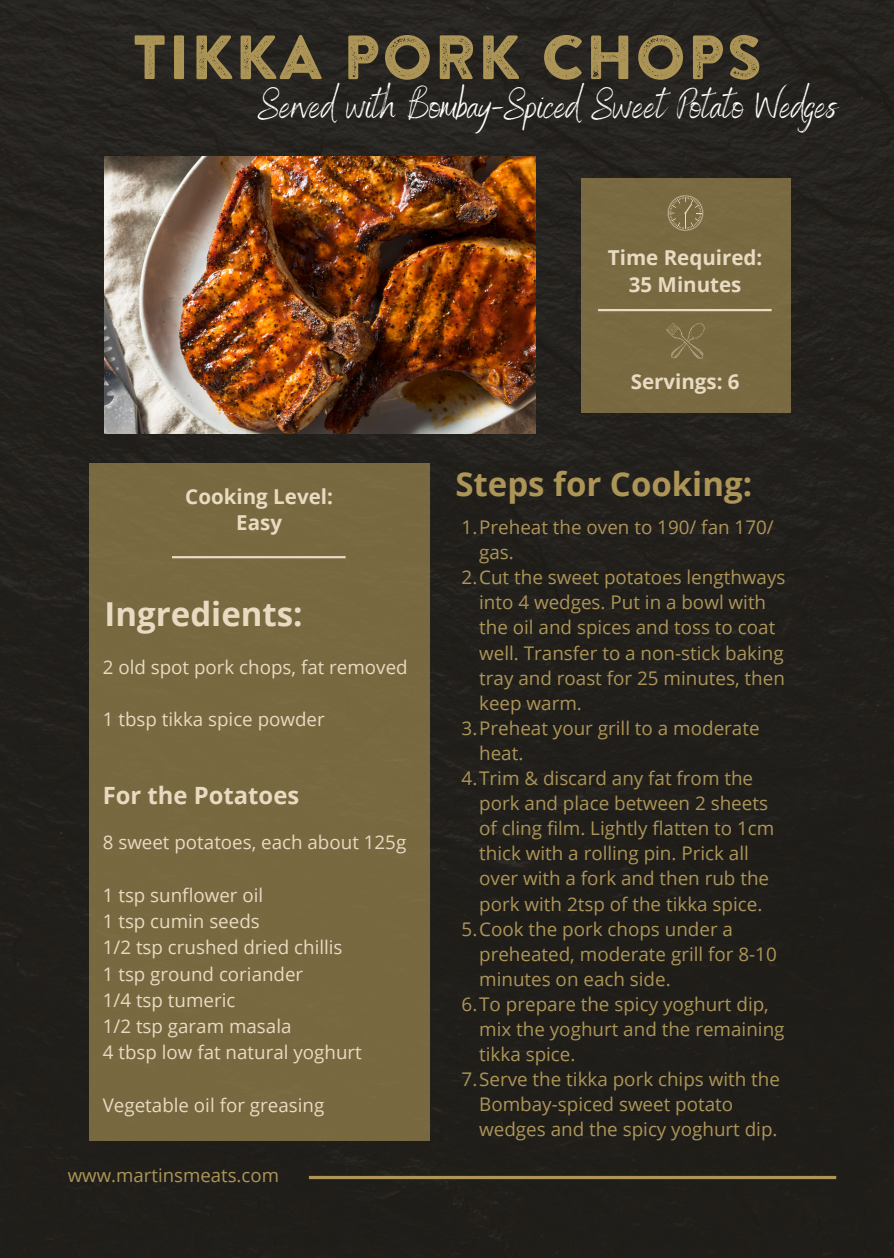
<style>
.page{position:relative;width:894px;height:1258px;background:#fff}
.page>*{position:absolute;margin:0;border:0;box-sizing:border-box;transform-origin:0 0}
.t1{font:62.1px "Brandon Printed Two";color:#ac9557}
.t2{font:40.2px "Benedict";color:#fff}
.t3{font:700 33px "Open Sans";color:#ac9557}
.t4{font:700 33px "Open Sans";color:#e8dbc2}
.t5{font:700 23.7px "Open Sans";color:#e8dbc2}
.t6{font:700 20.4px/26.1px "Open Sans";color:#e8dbc2;text-align:center}
.t7{font:18.9px "Open Sans";color:#ac9557}
.t8{font:18.6px/26.1px "Open Sans";color:#e8dbc2}
.t9{font:18.6px "Open Sans";color:#ac9557}
</style>
<div class="page">
<img style="left:0;top:0;width:893px;height:1258px">
<div style="left:580px;top:179px;width:210px;height:234px;background:#796a41"></div>
<svg style="left:667px;top:195px;width:36px;height:36px"></svg>
<svg style="left:666px;top:323px;width:38px;height:36px"></svg>
<hr style="left:598px;top:309px;width:173px;height:2px;background:#e8dbc2">
<hr style="left:309px;top:1176px;width:527px;height:3px;background:#ac9557">
<div style="left:89px;top:463px;width:340px;height:678px;background:#786940"></div>
<hr style="left:172px;top:556px;width:173px;height:2px;background:#e8dbc2">
<img style="left:104px;top:157px;width:431px;height:277px">
<h1 class="t1" style="left:131px;top:30px;width:632px">TIKKA PORK CHOPS</h1>
<h2 class="t2" style="left:258px;top:80px;width:580px">Served with Bombay-Spiced Sweet Potato Wedges</h2>
<p class="t6" style="left:607px;top:244px;width:156px">Time Required:<br>35 Minutes</p>
<p class="t6" style="left:185px;top:482px;width:149px">Cooking Level:<br>Easy</p>
<h3 class="t4" style="left:104px;top:591px;width:200px">Ingredients:</h3>
<p class="t8" style="left:103px;top:653px;width:306px">2 old spot pork chops, fat removed</p>
<p class="t8" style="left:103px;top:706px;width:223px">1 tbsp tikka spice powder</p>
<p class="t5" style="left:103px;top:778px;width:198px">For the Potatoes</p>
<p class="t8" style="left:103px;top:829px;width:305px">8 sweet potatoes, each about 125g</p>
<p class="t8" style="left:103px;top:881px;width:260px">1 tsp sunflower oil<br>1 tsp cumin seeds<br>1/2 tsp crushed dried chillis<br>1 tsp ground coriander<br>1/4 tsp tumeric<br>1/2 tsp garam masala<br>4 tbsp low fat natural yoghurt</p>
<p class="t8" style="left:103px;top:1091px;width:223px">Vegetable oil for greasing</p>
<p class="t9" style="left:68px;top:1162px;width:213px">www.martinsmeats.com</p>
<p class="t6" style="left:630px;top:368px;width:110px">Servings: 6</p>
<h3 class="t3" style="left:455px;top:460px;width:298px">Steps for Cooking:</h3>
<p class="t7" style="left:461px;top:514px;width:313px">1.Preheat the oven to 190/ fan 170/</p>
<p class="t7" style="left:479px;top:539px;width:36px">gas.</p>
<p class="t7" style="left:461px;top:564px;width:325px">2.Cut the sweet potatoes lengthways</p>
<p class="t7" style="left:479px;top:589px;width:288px">into 4 wedges. Put in a bowl with</p>
<p class="t7" style="left:479px;top:614px;width:297px">the oil and spices and toss to coat</p>
<p class="t7" style="left:479px;top:639px;width:306px">well. Transfer to a non-stick baking</p>
<p class="t7" style="left:479px;top:664px;width:307px">tray and roast for 25 minutes, then</p>
<p class="t7" style="left:479px;top:689px;width:104px">keep warm.</p>
<p class="t7" style="left:461px;top:715px;width:299px">3.Preheat your grill to a moderate</p>
<p class="t7" style="left:479px;top:740px;width:46px">heat.</p>
<p class="t7" style="left:461px;top:765px;width:293px">4.Trim &amp; discard any fat from the</p>
<p class="t7" style="left:479px;top:790px;width:290px">pork and place between 2 sheets</p>
<p class="t7" style="left:479px;top:815px;width:296px">of cling film. Lightly flatten to 1cm</p>
<p class="t7" style="left:479px;top:840px;width:271px">thick with a rolling pin. Prick all</p>
<p class="t7" style="left:479px;top:865px;width:291px">over with a fork and then rub the</p>
<p class="t7" style="left:479px;top:890px;width:284px">pork with 2tsp of the tikka spice.</p>
<p class="t7" style="left:461px;top:915px;width:273px">5.Cook the pork chops under a</p>
<p class="t7" style="left:479px;top:940px;width:299px">preheated, moderate grill for 8-10</p>
<p class="t7" style="left:479px;top:965px;width:193px">minutes on each side.</p>
<p class="t7" style="left:461px;top:991px;width:309px">6.To prepare the spicy yoghurt dip,</p>
<p class="t7" style="left:479px;top:1016px;width:307px">mix the yoghurt and the remaining</p>
<p class="t7" style="left:479px;top:1041px;width:98px">tikka spice.</p>
<p class="t7" style="left:461px;top:1066px;width:320px">7.Serve the tikka pork chips with the</p>
<p class="t7" style="left:479px;top:1091px;width:255px">Bombay-spiced sweet potato</p>
<p class="t7" style="left:479px;top:1116px;width:300px">wedges and the spicy yoghurt dip.</p>
</div>
